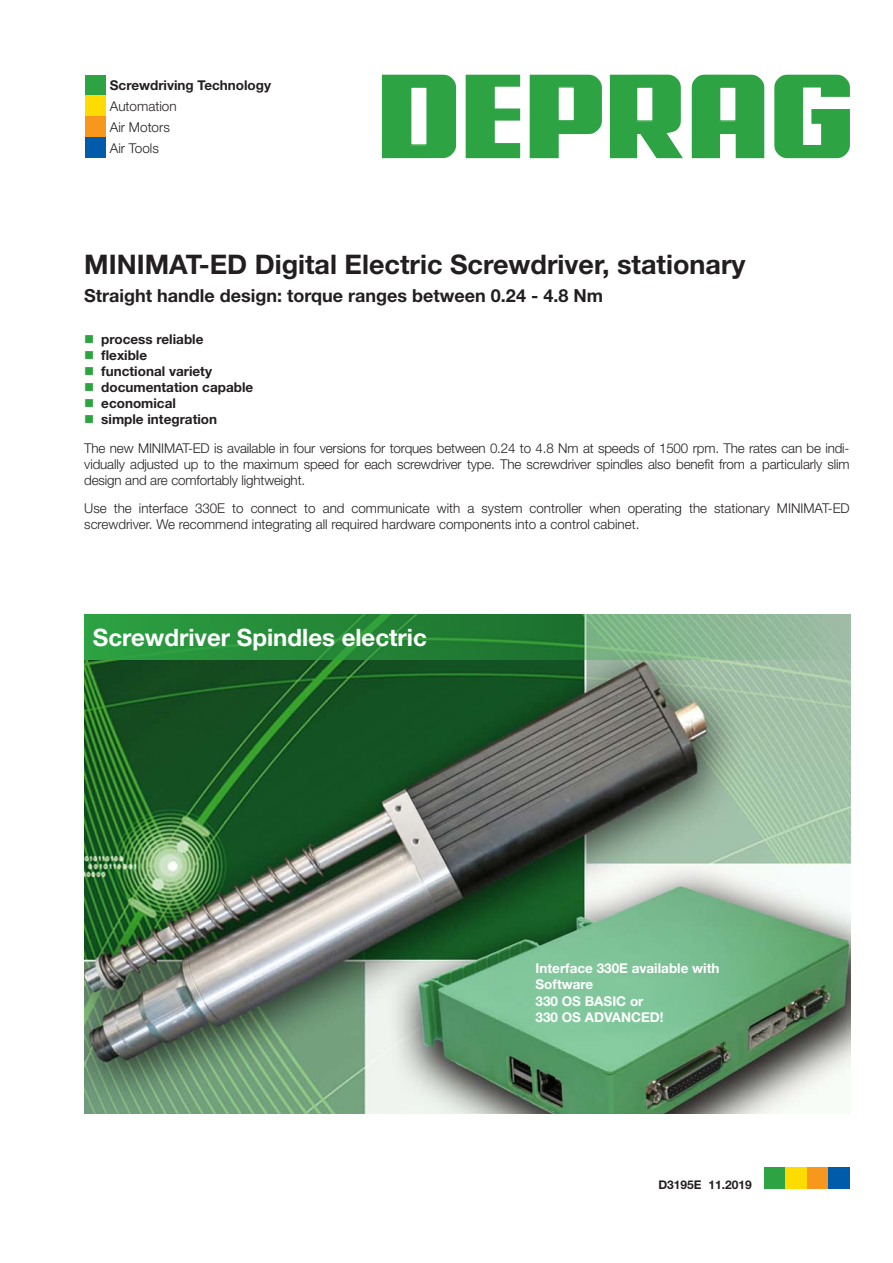
<style>
.page{position:relative;width:893px;height:1263px;background:#fff}
.page>*{position:absolute;margin:0;border:0;box-sizing:border-box;transform-origin:0 0}
.t1{font:700 27px "Helvetica Neue LT Std";color:#231f20}
.t2{font:700 24px "Helvetica Neue LT Std";color:#fff}
.t3{font:700 18px "Helvetica Neue LT Std";color:#231f20}
.t4{font:300 13.5px/20.9px "Helvetica Neue LT Std";letter-spacing:-.01em;color:#231f20}
.t5{font:700 13.5px "Helvetica Neue LT Std";color:#231f20}
.t6{font:700 13.5px/16.2px "Helvetica Neue LT Std";color:#fff}
.t7{font:700 12px "Helvetica Neue LT Std";color:#231f20}
.s1{color:#2da343}
.s2{font-weight:700}
</style>
<div class="page">
<img style="left:85px;top:660px;width:765px;height:454px">
<div style="left:382px;top:75px;width:74px;height:83px;background:#2da343"></div>
<div style="left:411px;top:87px;width:16px;height:58px;background:#fff"></div>
<div style="left:410px;top:86px;width:18px;height:60px;border:1px solid #2da343"></div>
<svg style="left:466px;top:75px;width:54px;height:83px"></svg>
<svg style="left:774px;top:75px;width:76px;height:83px"></svg>
<svg style="left:610px;top:75px;width:73px;height:83px;background:#47ae5a"></svg>
<svg style="left:530px;top:75px;width:72px;height:83px"></svg>
<div style="left:558px;top:87px;width:16px;height:34px;background:#fff"></div>
<div style="left:557px;top:86px;width:18px;height:36px;border:1px solid #2da343"></div>
<svg style="left:692px;top:75px;width:72px;height:83px;background:#3eaa52"></svg>
<div style="left:637px;top:87px;width:16px;height:34px;background:#fff"></div>
<div style="left:636px;top:86px;width:18px;height:36px;border:1px solid #2da343"></div>
<div style="left:720px;top:87px;width:16px;height:34px;background:#fff"></div>
<div style="left:719px;top:86px;width:18px;height:36px;border:1px solid #2da343"></div>
<div style="left:85px;top:75px;width:21px;height:21px;background:#2da343"></div>
<div style="left:85px;top:96px;width:21px;height:20px;background:#ffdc01"></div>
<div style="left:85px;top:116px;width:21px;height:21px;background:#f7981d"></div>
<div style="left:85px;top:137px;width:21px;height:21px;background:#015bab"></div>
<svg style="left:84px;top:614px;width:766px;height:46px;background:#499a58"></svg>
<div style="left:764px;top:1168px;width:22px;height:21px;background:#2da343"></div>
<div style="left:786px;top:1168px;width:21px;height:21px;background:#ffdc01"></div>
<div style="left:807px;top:1168px;width:21px;height:21px;background:#f7981d"></div>
<div style="left:828px;top:1168px;width:22px;height:21px;background:#015bab"></div>
<p class="t5" style="left:110px;top:77px;width:163px">Screwdriving Technology</p>
<p class="t4" style="left:110px;top:95px;width:68px">Automation<br>Air Motors<br>Air Tools</p>
<h1 class="t1" style="left:84px;top:248px;width:663px">MINIMAT-ED Digital Electric Screwdriver, stationary</h1>
<h3 class="t3" style="left:84px;top:284px;width:520px">Straight handle design: torque ranges between 0.24 - 4.8 Nm</h3>
<p class="t5" style="left:84px;top:331px;width:121px"><span class="s1">■</span> process reliable</p>
<p class="t5" style="left:84px;top:347px;width:64px"><span class="s1">■</span> flexible</p>
<p class="t5" style="left:84px;top:363px;width:129px"><span class="s1">■</span> functional variety</p>
<p class="t5" style="left:84px;top:379px;width:170px"><span class="s1">■</span> documentation capable</p>
<p class="t5" style="left:84px;top:395px;width:93px"><span class="s1">■</span> economical</p>
<p class="t4" style="left:84px;top:405px;width:767px;line-height:28.7px"><span class="s1">■</span> <span class="s2">simple integration<br></span>The new MINIMAT-ED is available in four versions for torques between 0.24 to 4.8 Nm at speeds of 1500 rpm. The rates can be indi-</p>
<p class="t4" style="left:84px;top:456px;width:767px;line-height:15.9px">vidually adjusted up to the maximum speed for each screwdriver type. The screwdriver spindles also benefit from a particularly slim design and are comfortably lightweight.</p>
<p class="t4" style="left:84px;top:500px;width:767px;line-height:15.9px">Use the interface 330E to connect to and communicate with a system controller when operating the stationary MINIMAT-ED screwdriver. We recommend integrating all required hardware components into a control cabinet.</p>
<h2 class="t2" style="left:93px;top:622px;width:336px">Screwdriver Spindles electric</h2>
<p class="t6" style="left:535px;top:960px;width:185px">Interface 330E available with<br>Software<br>330 OS BASIC or<br>330 OS ADVANCED!</p>
<p class="t7" style="left:658px;top:1177px;width:95px">D3195E 11.2019</p>
</div>
